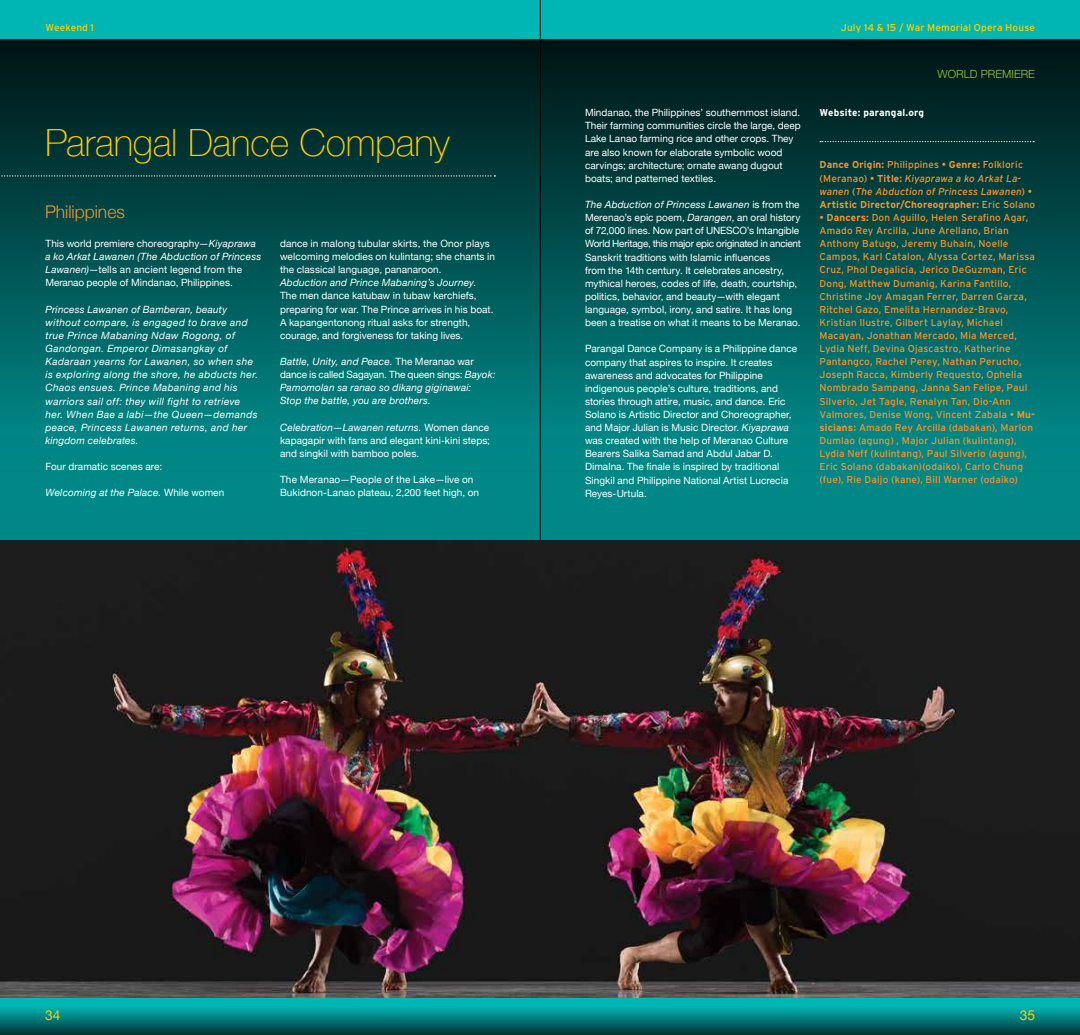
<style>
.page{position:relative;width:1080px;height:1035px;background:#fff}
.page>*{position:absolute;margin:0;border:0;box-sizing:border-box;transform-origin:0 0}
.t1{font:100 37.5px "Helvetica Neue";letter-spacing:-.005em;color:#ffcf01}
.t2{font:300 17.5px "Helvetica Neue";letter-spacing:-.005em;color:#f7942d}
.t3{font:13.75px "Helvetica Neue";color:#ffcf01}
.t4{font:300 11.25px "Helvetica Neue";letter-spacing:.005em;color:#9aca3c}
.t5{font:10px/13.1px "Helvetica Neue";letter-spacing:.005em;color:#fff}
.t6{font:10px/13.1px "Interstate";letter-spacing:.015em;color:#f7942d}
.t7{font:italic 10px/13.1px "Helvetica Neue";letter-spacing:.035em;color:#fff}
.t8{font:700 10px/13.1px "Interstate";letter-spacing:.015em;color:#f7942d}
.t9{font:italic 10px "Helvetica Neue";letter-spacing:.015em;color:#fff}
.t10{font:10px "Interstate";letter-spacing:.015em;color:#ffcf01}
.t11{font:700 10px "Interstate";letter-spacing:.01em;color:#fff}
.s1{font-style:italic}
.s2{font-style:normal}
.s3{font-weight:400}
.s4{font-weight:400;font-style:italic}
.s5{font-weight:700}
</style>
<div class="page">
<svg style="left:0;top:39px;width:1080px;height:396px;background:#004c4b"></svg>
<div style="left:0;top:435px;width:1080px;height:600px;background:#008787"></div>
<img style="left:0;top:540px;width:1080px;height:459px">
<svg style="left:0;top:175px;width:495px;height:2px"></svg>
<div style="left:0;top:0;width:1080px;height:39px;background:#00b6b5"></div>
<div style="left:0;top:999px;width:1080px;height:36px;background:#00b6b5"></div>
<svg style="left:0;top:1009px;width:1080px;height:26px;background:#006d6c"></svg>
<svg style="left:820px;top:141px;width:214px;height:1px"></svg>
<hr style="left:540px;top:0;width:1px;height:540px;background:#000">
<p class="t10" style="left:45px;top:21px;width:50px">Weekend 1</p>
<p class="t10" style="left:841px;top:21px;width:196px">July 14 &amp; 15 / War Memorial Opera House</p>
<h1 class="t1" style="left:45px;top:114px;width:406px">Parangal Dance Company</h1>
<h2 class="t2" style="left:45px;top:198px;width:81px">Philippines</h2>
<p class="t5" style="left:46px;top:238px;width:217px">This world premiere choreography—<span class="s1">Kiyaprawa a ko Arkat Lawanen (The Abduction of Princess Lawanen)</span>—tells an ancient legend from the Meranao people of Mindanao, Philippines.</p>
<p class="t7" style="left:46px;top:303px;width:214px">Princess Lawanen of Bamberan, beauty without compare, is engaged to brave and true Prince Mabaning Ndaw Rogong, of Gandongan. Emperor Dimasangkay of Kadaraan yearns for Lawanen, so when she is exploring along the shore, he abducts her.<br>Chaos ensues. Prince Mabaning and his warriors sail off: they will fight to retrieve her. When Bae a labi—the Queen—demands peace, Princess Lawanen returns, and her kingdom celebrates.</p>
<p class="t5" style="left:46px;top:461px;width:118px">Four dramatic scenes are:</p>
<p class="t9" style="left:46px;top:486px;width:180px">Welcoming at the Palace. <span class="s2">While women</span></p>
<p class="t5" style="left:280px;top:237px;width:216px">dance in malong tubular skirts, the Onor plays welcoming melodies on kulintang; she chants in the classical language, pananaroon.</p>
<p class="t9" style="left:280px;top:276px;width:198px">Abduction and Prince Mabaning’s Journey.</p>
<p class="t5" style="left:280px;top:290px;width:215px">The men dance katubaw in tubaw kerchiefs, preparing for war. The Prince arrives in his boat.<br>A kapangentonong ritual asks for strength, courage, and forgiveness for taking lives.</p>
<p class="t7" style="left:280px;top:355px;width:217px">Battle, Unity, and Peace. <span class="s2">The Meranao war dance is called Sagayan. The queen sings:</span> Bayok:<br>Pamomolan sa ranao so dikang giginawai:<br>Stop the battle, you are brothers.</p>
<p class="t5" style="left:280px;top:421px;width:212px;text-align:justify"><span class="s1">Celebration—Lawanen returns.</span> Women dance kapagapir with fans and elegant kini-kini steps; and singkil with bamboo poles.</p>
<p class="t5" style="left:280px;top:474px;width:201px">The Meranao—People of the Lake—live on<br>Bukidnon-Lanao plateau, 2,200 feet high, on</p>
<p class="t5" style="left:585px;top:107px;width:217px">Mindanao, the Philippines’ southernmost island.<br>Their farming communities circle the large, deep Lake Lanao farming rice and other crops. They are also known for elaborate symbolic wood carvings; architecture; ornate awang dugout boats; and patterned textiles.</p>
<p class="t5" style="left:585px;top:199px;width:218px"><span class="s1">The Abduction of Princess Lawanen</span> is from the Merenao’s epic poem, <span class="s1">Darangen</span>, an oral history of 72,000 lines. Now part of UNESCO’s Intangible World Heritage, this major epic originated in ancient Sanskrit traditions with Islamic influences<br>from the 14th century. It celebrates ancestry, mythical heroes, codes of life, death, courtship, politics, behavior, and beauty—with elegant language, symbol, irony, and satire. It has long been a treatise on what it means to be Meranao.</p>
<p class="t5" style="left:585px;top:343px;width:214px">Parangal Dance Company is a Philippine dance company that aspires to inspire. It creates awareness and advocates for Philippine indigenous people’s culture, traditions, and stories through attire, music, and dance. Eric Solano is Artistic Director and Choreographer, and Major Julian is Music Director. <span class="s1">Kiyaprawa </span>was created with the help of Meranao Culture Bearers Salika Samad and Abdul Jabar D.<br>Dimalna. The finale is inspired by traditional Singkil and Philippine National Artist Lucrecia Reyes-Urtula.</p>
<p class="t11" style="left:819px;top:106px;width:106px">Website: parangal.org</p>
<p class="t4" style="left:938px;top:65px;width:99px">WORLD PREMIERE</p>
<p class="t8" style="left:819px;top:158px;width:217px">Dance Origin: <span class="s3">Philippines •</span> Genre: <span class="s3">Folkloric (Meranao) •</span> Title: <span class="s4">Kiyaprawa a ko Arkat La&shy;wanen</span> <span class="s3">(</span><span class="s4">The Abduction of Princess Lawanen</span><span class="s3">) • </span>Artistic Director/Choreographer: <span class="s3">Eric Solano</span></p>
<p class="t6" style="left:820px;top:211px;width:217px">• <span class="s5">Dancers:</span> Don Aguillo, Helen Serafino Agar, Amado Rey Arcilla, June Arellano, Brian Anthony Batugo, Jeremy Buhain, Noelle Campos, Karl Catalon, Alyssa Cortez, Marissa Cruz, Phol Degalicia, Jerico DeGuzman, Eric Dong, Matthew Dumanig, Karina Fantillo, Christine Joy Amagan Ferrer, Darren Garza, Ritchel Gazo, Emelita Hernandez-Bravo, Kristian Ilustre, Gilbert Laylay, Michael Macayan, Jonathan Mercado, Mia Merced, Lydia Neff, Devina Ojascastro, Katherine Pantangco, Rachel Perey, Nathan Perucho, Joseph Racca, Kimberly Requesto, Ophelia Nombrado Sampang, Janna San Felipe, Paul Silverio, Jet Tagle, Renalyn Tan, Dio-Ann Valmores, Denise Wong, Vincent Zabala • <span class="s5">Mu&shy;sicians:</span> Amado Rey Arcilla (dabakan), Marlon Dumlao (agung) , Major Julian (kulintang), Lydia Neff (kulintang), Paul Silverio (agung), Eric Solano (dabakan)(odaiko), Carlo Chung (fue), Rie Daijo (kane), Bill Warner (odaiko)</p>
<h3 class="t3" style="left:45px;top:1005px;width:17px">34</h3>
<h3 class="t3" style="left:1020px;top:1005px;width:17px">35</h3>
<h3 class="t3" style="left:1020px;top:1005px;width:16px">21</h3>
</div>
